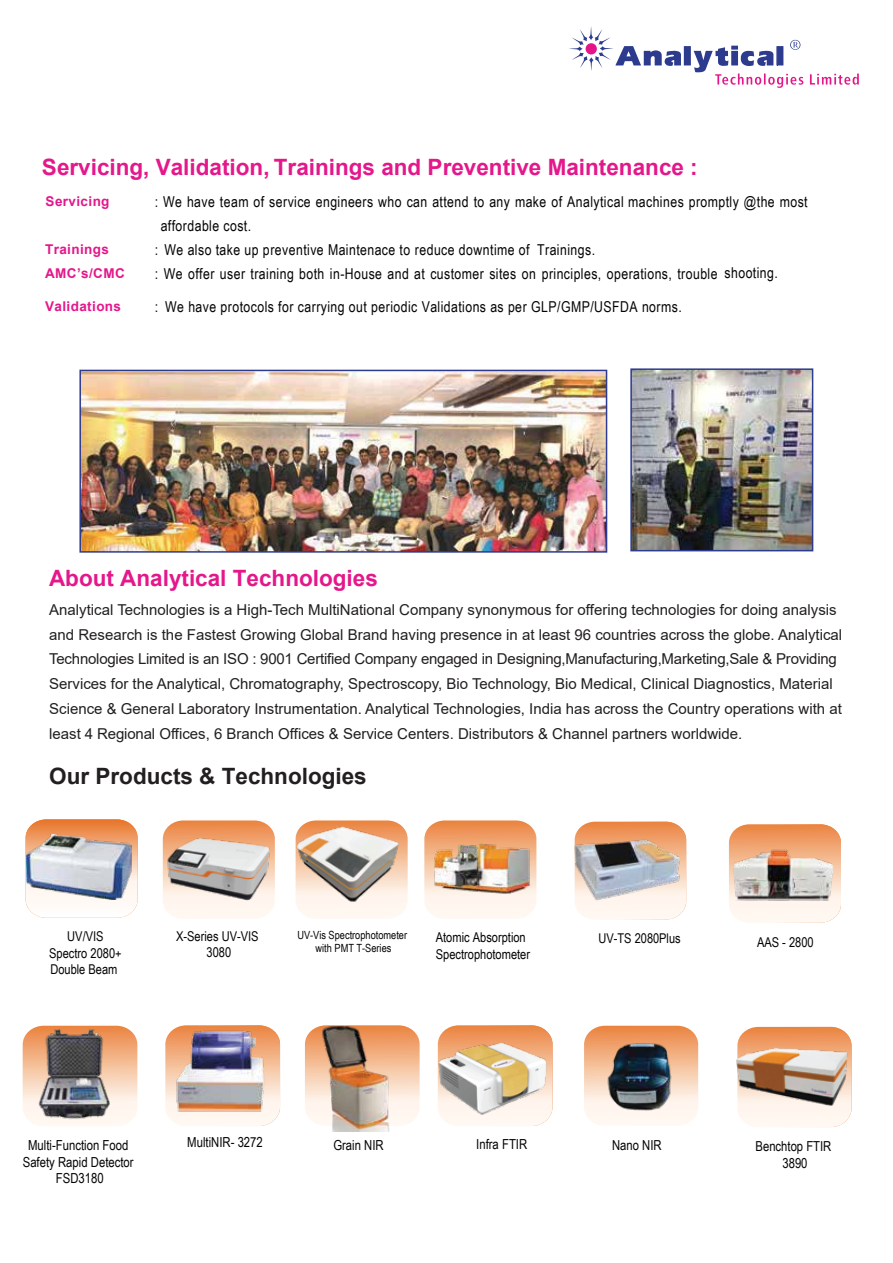
<style>
.page{position:relative;width:893px;height:1263px;background:#fff}
.page>*{position:absolute;margin:0;border:0;box-sizing:border-box;transform-origin:0 0}
.t1{font:700 22.5px "Arial";color:#e4178b}
.t2{font:700 22.5px "Arial";color:#221f20}
.t3{font:15px/24.8px "Arial";color:#221f20}
.t4{font:15px "Arial Narrow";letter-spacing:.03em;color:#030403}
.t5{font:13.8px/16.6px "Arial Narrow";color:#030403;text-align:center}
.t6{font:13.5px/16.2px "Arial Narrow";color:#030403;text-align:center}
.t7{font:700 13.5px/24px "Arial";letter-spacing:.03em;color:#e4178b}
.t8{font:11.25px/13.5px "Arial Narrow";color:#030403;text-align:center}
</style>
<div class="page">
<svg style="left:810px;top:73px;width:49px;height:12px"></svg>
<svg style="left:569px;top:27px;width:235px;height:61px"></svg>
<div style="left:586px;top:43px;width:11px;height:11px;background:#e41589;border-radius:50%"></div>
<svg style="left:737px;top:1027px;width:114px;height:100px"></svg>
<svg style="left:163px;top:820px;width:112px;height:99px"></svg>
<svg style="left:296px;top:820px;width:112px;height:99px"></svg>
<svg style="left:424px;top:820px;width:112px;height:99px"></svg>
<svg style="left:575px;top:822px;width:111px;height:97px"></svg>
<svg style="left:729px;top:824px;width:112px;height:99px"></svg>
<svg style="left:36px;top:1026px;width:101px;height:99px"></svg>
<svg style="left:165px;top:1028px;width:115px;height:98px"></svg>
<svg style="left:305px;top:1025px;width:115px;height:101px"></svg>
<svg style="left:438px;top:1025px;width:114px;height:101px"></svg>
<img style="left:82px;top:373px;width:522px;height:177px">
<div style="left:79px;top:370px;width:528px;height:183px;border:2px solid #2d3b8e"></div>
<img style="left:633px;top:371px;width:177px;height:177px">
<div style="left:630px;top:368px;width:183px;height:183px;border:2px solid #2d3b8e"></div>
<img style="left:432px;top:842px;width:100px;height:54px">
<img style="left:437px;top:1040px;width:112px;height:76px">
<img style="left:574px;top:836px;width:110px;height:66px">
<svg style="left:26px;top:819px;width:112px;height:99px"></svg>
<img style="left:26px;top:835px;width:105px;height:65px">
<img style="left:736px;top:1047px;width:114px;height:59px">
<img style="left:732px;top:842px;width:101px;height:58px">
<img style="left:170px;top:1025px;width:100px;height:87px">
<img style="left:320px;top:1025px;width:75px;height:106px">
<img style="left:163px;top:835px;width:110px;height:65px">
<img style="left:23px;top:1027px;width:99px;height:99px">
<img style="left:295px;top:824px;width:105px;height:79px">
<svg style="left:584px;top:1026px;width:114px;height:100px"></svg>
<img style="left:602px;top:1040px;width:77px;height:73px">
<h1 class="t1" style="left:42px;top:151px;width:657px">Servicing, Validation, Trainings and Preventive Maintenance :</h1>
<p class="t7" style="left:46px;top:189px;width:65px">Servicing</p>
<p class="t7" style="left:45px;top:237px;width:81px">Trainings<br>AMC’s/CMC</p>
<p class="t7" style="left:45px;top:294px;width:78px">Validations</p>
<p class="t4" style="left:155px;top:190px;width:654px">: We have team of service engineers who can attend to any make of Analytical machines promptly @the most</p>
<p class="t4" style="left:161px;top:214px;width:92px">affordable cost.</p>
<p class="t4" style="left:155px;top:238px;width:442px">: We also take up preventive Maintenace to reduce downtime of Trainings.</p>
<p class="t4" style="left:155px;top:262px;width:625px">: We offer user training both in-House and at customer sites on principles, operations, trouble shooting.</p>
<p class="t4" style="left:155px;top:295px;width:529px">: We have protocols for carrying out periodic Validations as per GLP/GMP/USFDA norms.</p>
<h1 class="t1" style="left:49px;top:562px;width:330px">About Analytical Technologies</h1>
<p class="t3" style="left:49px;top:597px;width:794px">Analytical Technologies is a High-Tech MultiNational Company synonymous for offering technologies for doing analysis and Research is the Fastest Growing Global Brand having presence in at least 96 countries across the globe. Analytical Technologies Limited is an ISO : 9001 Certified Company engaged in Designing,Manufacturing,Marketing,Sale &amp; Providing Services for the Analytical, Chromatography, Spectroscopy, Bio Technology, Bio Medical, Clinical Diagnostics, Material Science &amp; General Laboratory Instrumentation. Analytical Technologies, India has across the Country operations with at least 4 Regional Offices, 6 Branch Offices &amp; Service Centers. Distributors &amp; Channel partners worldwide.</p>
<h1 class="t2" style="left:49px;top:760px;width:319px">Our Products &amp; Technologies</h1>
<p class="t6" style="left:49px;top:928px;width:74px">UV/VIS<br>Spectro 2080+<br>Double Beam</p>
<p class="t6" style="left:176px;top:927px;width:84px">X-Series UV-VIS<br>3080</p>
<p class="t8" style="left:297px;top:927px;width:111px">UV-Vis Spectrophotometer with PMT T-Series</p>
<p class="t6" style="left:436px;top:929px;width:96px;text-align:left">Atomic Absorption<br>Spectrophotometer</p>
<p class="t6" style="left:599px;top:930px;width:84px">UV-TS 2080Plus</p>
<p class="t6" style="left:757px;top:933px;width:58px">AAS - 2800</p>
<p class="t5" style="left:23px;top:1136px;width:112px">Multi-Function Food<br>Safety Rapid Detector<br>FSD3180</p>
<p class="t5" style="left:187px;top:1133px;width:77px">MultiNIR- 3272</p>
<p class="t5" style="left:333px;top:1136px;width:52px">Grain NIR</p>
<p class="t5" style="left:755px;top:1137px;width:77px">Benchtop FTIR<br>3890</p>
<p class="t5" style="left:476px;top:1135px;width:53px">Infra FTIR</p>
<p class="t5" style="left:612px;top:1136px;width:51px">Nano NIR</p>
</div>
